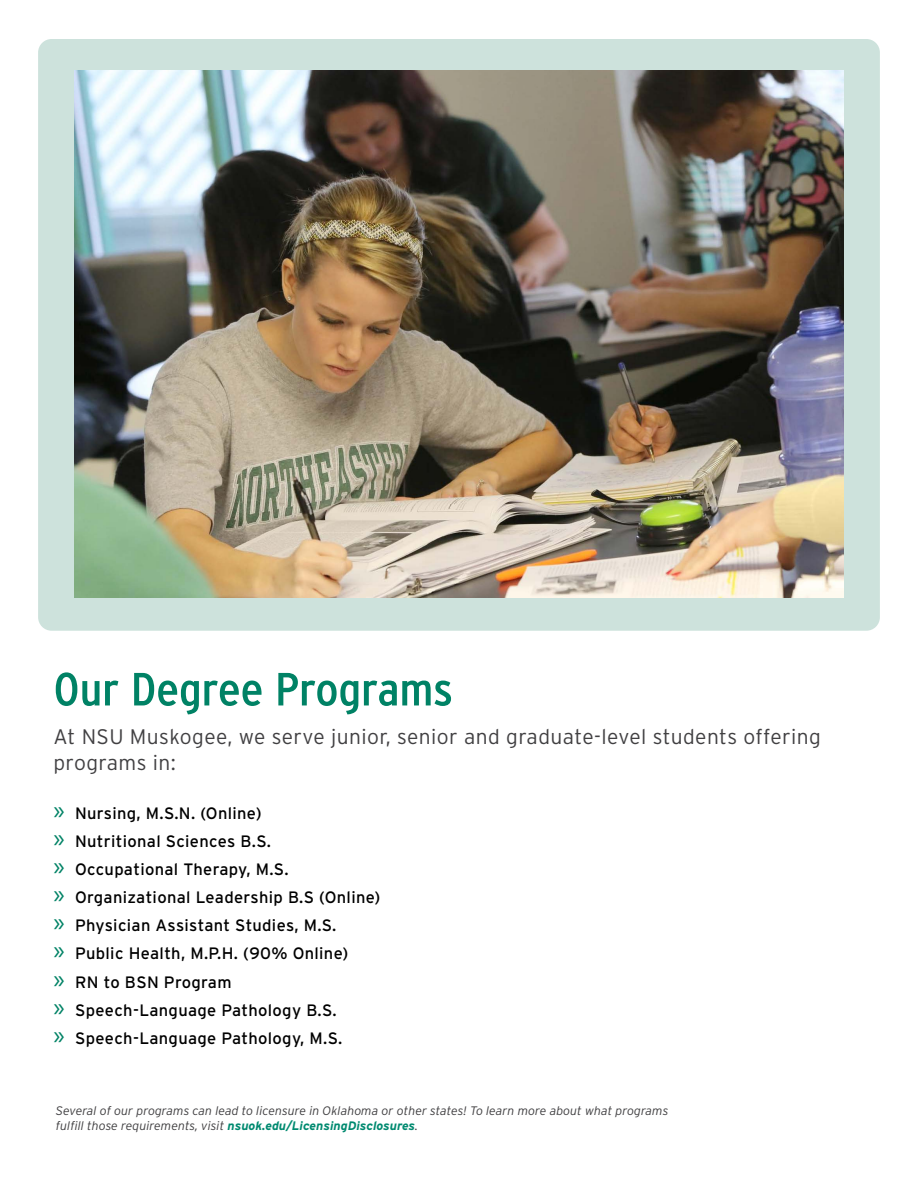
<style>
.page{position:relative;width:918px;height:1188px;background:#fff}
.page>*{position:absolute;margin:0;border:0;box-sizing:border-box;transform-origin:0 0}
.t1{font:condensed 46.5px "Interstate";letter-spacing:-.005em;color:#008265;scale:1.1 1}
.t2{font:300 21px/25.5px "Interstate";letter-spacing:.02em;color:#414042}
.t3{font:16.5px "Interstate";letter-spacing:.02em;color:#000}
.t4{font:italic 300 12.3px/15px "Interstate";color:#414042}
.s1{font-family:"Myriad Pro";font-size:27px;color:#008265}
.s2{font-weight:700;color:#008a70}
</style>
<div class="page">
<div style="left:38px;top:39px;width:842px;height:592px;background:#cde2dc;border-radius:14px"></div>
<img style="left:74px;top:71px;width:770px;height:526px">
<h2 class="t1" style="left:53px;top:661px;width:365px">Our Degree Programs</h2>
<p class="t2" style="left:53px;top:724px;width:769px">At NSU Muskogee, we serve junior, senior and graduate-level students offering programs in:</p>
<p class="t3" style="left:53px;top:803px;width:210px"><span class="s1">»</span> Nursing, M.S.N. (Online)</p>
<p class="t3" style="left:53px;top:831px;width:219px"><span class="s1">»</span> Nutritional Sciences B.S.</p>
<p class="t3" style="left:53px;top:859px;width:237px"><span class="s1">»</span> Occupational Therapy, M.S.</p>
<p class="t3" style="left:53px;top:887px;width:328px"><span class="s1">»</span> Organizational Leadership B.S (Online)</p>
<p class="t3" style="left:53px;top:915px;width:285px"><span class="s1">»</span> Physician Assistant Studies, M.S.</p>
<p class="t3" style="left:53px;top:944px;width:296px"><span class="s1">»</span> Public Health, M.P.H. (90% Online)</p>
<p class="t3" style="left:53px;top:972px;width:180px"><span class="s1">»</span> RN to BSN Program</p>
<p class="t3" style="left:53px;top:1000px;width:285px"><span class="s1">»</span> Speech-Language Pathology B.S.</p>
<p class="t3" style="left:53px;top:1028px;width:290px"><span class="s1">»</span> Speech-Language Pathology, M.S.</p>
<p class="t4" style="left:56px;top:1103px;width:614px">Several of our programs can lead to licensure in Oklahoma or other states! To learn more about what programs fulfill those requirements, visit <span class="s2">nsuok.edu/LicensingDisclosures</span>.</p>
</div>
